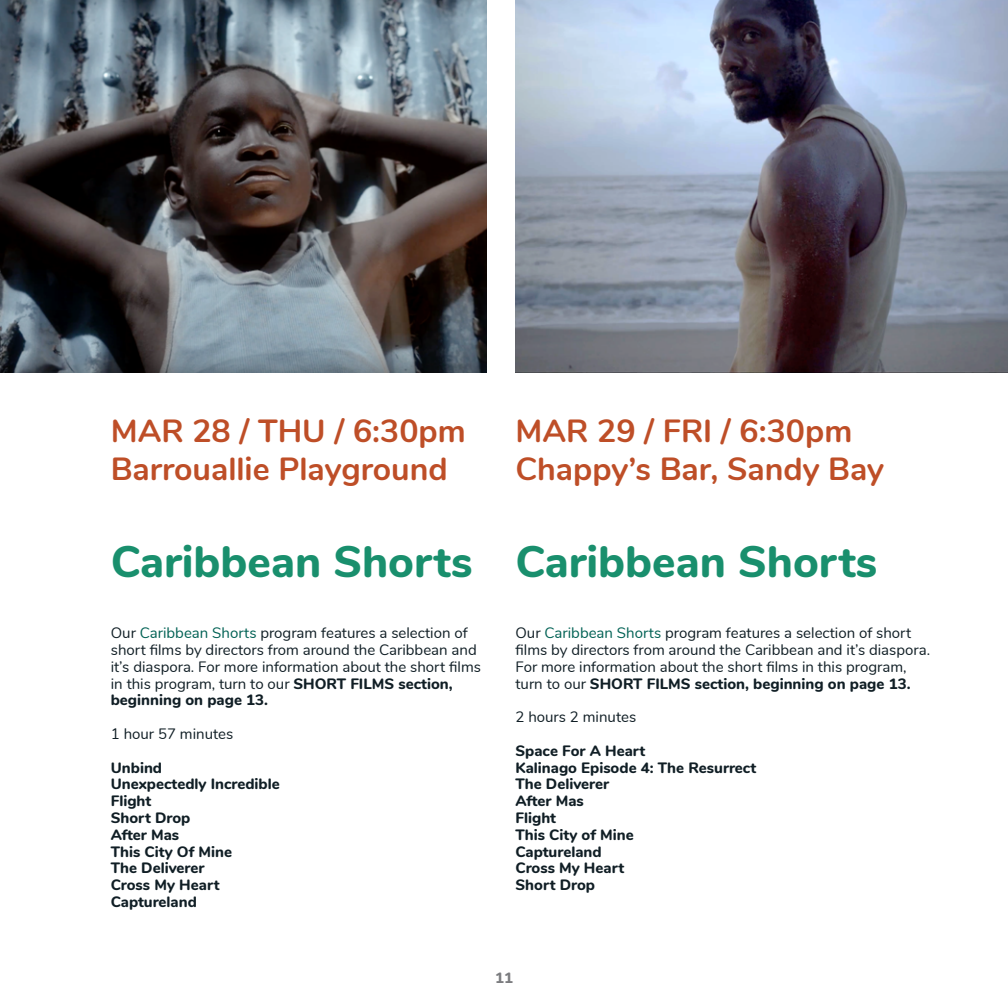
<style>
.page{position:relative;width:1008px;height:1008px;background:#fff}
.page>*{position:absolute;margin:0;border:0;box-sizing:border-box;transform-origin:0 0}
.t1{font:800 44px "Nunito";color:#198f6d}
.t2{font:700 32px/38.4px "Nunito";color:#be4e27}
.t3{font:15px/16.8px "Nunito";color:#101e25}
.t4{font:800 15px/16.8px "Nunito";color:#101e25}
.t5{font:800 15px "Nunito";color:#7b7c7f}
.s1{color:#006154}
.s2{font-weight:800}
</style>
<div class="page">
<img style="left:516px;top:0;width:492px;height:372px">
<img style="left:0;top:0;width:487px;height:372px">
<h2 class="t2" style="left:111px;top:409px;width:357px">MAR 28 / THU / 6:30pm<br>Barrouallie Playground</h2>
<h2 class="t2" style="left:516px;top:409px;width:370px">MAR 29 / FRI / 6:30pm<br>Chappy’s Bar, Sandy Bay</h2>
<h1 class="t1" style="left:111px;top:530px;width:768px">Caribbean Shorts Caribbean Shorts</h1>
<p class="t3" style="left:111px;top:624px;width:372px">Our <span class="s1">Caribbean Shorts</span> program features a selection of short films by directors from around the Caribbean and it’s diaspora. For more information about the short films in this program, turn to our <span class="s2">SHORT FILMS section, beginning on page 13.</span></p>
<p class="t3" style="left:111px;top:725px;width:124px">1 hour 57 minutes</p>
<p class="t4" style="left:111px;top:758px;width:171px">Unbind<br>Unexpectedly Incredible<br>Flight<br>Short Drop<br>After Mas<br>This City Of Mine<br>The Deliverer<br>Cross My Heart<br>Captureland</p>
<p class="t3" style="left:516px;top:624px;width:416px">Our <span class="s1">Caribbean Shorts</span> program features a selection of short films by directors from around the Caribbean and it’s diaspora.<br>For more information about the short films in this program, turn to our <span class="s2">SHORT FILMS section, beginning on page 13.</span></p>
<p class="t3" style="left:516px;top:708px;width:122px">2 hours 2 minutes</p>
<p class="t4" style="left:516px;top:741px;width:242px">Space For A Heart<br>Kalinago Episode 4: The Resurrect<br>The Deliverer<br>After Mas<br>Flight<br>This City of Mine<br>Captureland<br>Cross My Heart<br>Short Drop</p>
<p class="t5" style="left:495px;top:966px;width:19px">11</p>
</div>
